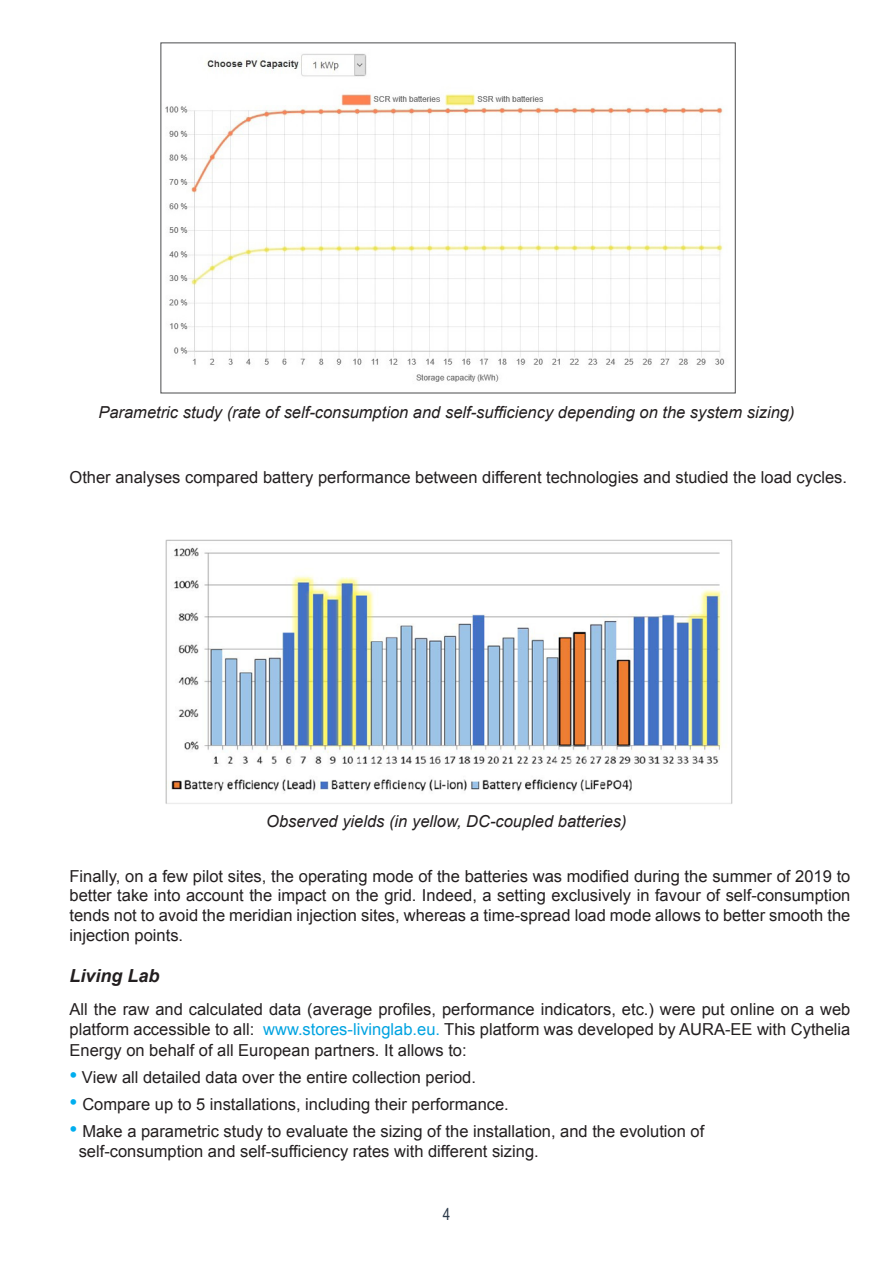
<style>
.page{position:relative;width:893px;height:1263px;background:#fff}
.page>*{position:absolute;margin:0;border:0;box-sizing:border-box;transform-origin:0 0}
.t1{font:italic 700 18px "Arial";color:#231f20}
.t2{font:16.5px/19.8px "Arial";color:#231f20}
.t3{font:italic 16.5px "Arial";color:#231f20}
.t4{font:16.5px "Arial Narrow";color:#2c3a4a}
.s1{color:#00a3e1}
.s2{font-size:22.5px;color:#00aeef}
</style>
<div class="page">
<img style="left:165px;top:53px;width:560px;height:329px">
<img style="left:165px;top:539px;width:568px;height:265px">
<p class="t3" style="left:98px;top:401px;width:698px">Parametric study (rate of self-consumption and self-sufficiency depending on the system sizing)</p>
<p class="t2" style="left:70px;top:467px;width:779px">Other analyses compared battery performance between different technologies and studied the load cycles.</p>
<p class="t3" style="left:266px;top:810px;width:362px">Observed yields (in yellow, DC-coupled batteries)</p>
<p class="t2" style="left:70px;top:866px;width:782px;text-align:justify">Finally, on a few pilot sites, the operating mode of the batteries was modified during the summer of 2019 to better take into account the impact on the grid. Indeed, a setting exclusively in favour of self-consumption tends not to avoid the meridian injection sites, whereas a time-spread load mode allows to better smooth the injection points.</p>
<p class="t1" style="left:70px;top:964px;width:92px">Living Lab</p>
<p class="t2" style="left:70px;top:999px;width:782px">All the raw and calculated data (average profiles, performance indicators, etc.) were put online on a web platform accessible to all: <span class="s1">www.stores-livinglab.eu.</span> This platform was developed by AURA-EE with Cythelia</p>
<p class="t2" style="left:70px;top:1041px;width:399px">Energy on behalf of all European partners. It allows to:</p>
<p class="t2" style="left:70px;top:1068px;width:408px"><span class="s2">•</span> View all detailed data over the entire collection period.</p>
<p class="t2" style="left:70px;top:1095px;width:441px"><span class="s2">•</span> Compare up to 5 installations, including their performance.</p>
<p class="t2" style="left:79px;top:1122px;width:627px;text-indent:-9px"><span class="s2">•</span> Make a parametric study to evaluate the sizing of the installation, and the evolution of self-consumption and self-sufficiency rates with different sizing.</p>
<p class="t4" style="left:443px;top:1204px;width:9px">4</p>
</div>
